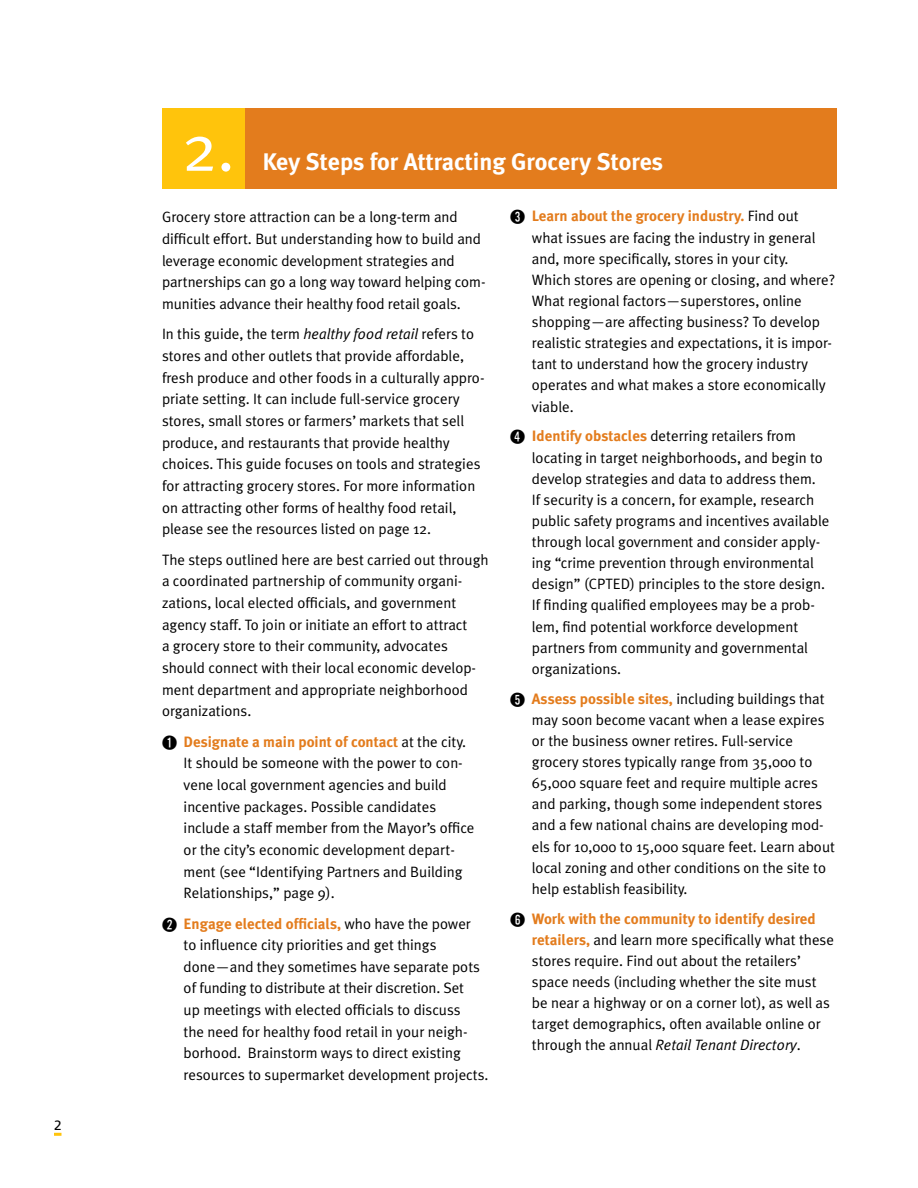
<style>
.page{position:relative;width:918px;height:1188px;background:#fff}
.page>*{position:absolute;margin:0;border:0;box-sizing:border-box;transform-origin:0 0}
.t1{font:66px "Meta Plus Normal";color:#fff}
.t2{font:700 24px "Meta Plus";color:#fff}
.t3{font:15px/21.1px "Meta Plus Normal";color:#000}
.t4{font:700 15px "Meta Plus";color:#e37c1d}
.t5{font:13.5px "Frutiger";color:#000}
.s1{font-style:italic}
.s2{font-family:"J Csm PC";font-weight:400;color:#000}
.s3{font-family:"Meta Plus Normal";font-weight:400;color:#000}
.s4{font-family:"J Csm PC"}
.s5{font-family:"Meta Plus";font-weight:700;color:#e37c1d}
</style>
<div class="page">
<svg style="left:54px;top:1133px;width:8px;height:3px"></svg>
<div style="left:244px;top:108px;width:593px;height:81px;background:#e37c1d"></div>
<div style="left:162px;top:108px;width:82px;height:81px;background:#ffc40c"></div>
<p class="t5" style="left:54px;top:1117px;width:9px">2</p>
<h1 class="t1" style="left:182px;top:110px;width:54px">2.</h1>
<h2 class="t2" style="left:262px;top:148px;width:402px">Key Steps for Attracting Grocery Stores</h2>
<p class="t3" style="left:162px;top:206px;width:325px;line-height:21.6px">Grocery store attraction can be a long-term and difficult effort. But understanding how to build and leverage economic development strategies and partnerships can go a long way toward helping com&shy;munities advance their healthy food retail goals.</p>
<p class="t3" style="left:162px;top:323px;width:324px;line-height:21.6px">In this guide, the term <span class="s1">healthy food retail</span> refers to stores and other outlets that provide affordable, fresh produce and other foods in a culturally appro&shy;priate setting. It can include full-service grocery stores, small stores or farmers’ markets that sell produce, and restaurants that provide healthy choices. This guide focuses on tools and strategies for attracting grocery stores. For more information on attracting other forms of healthy food retail, please see the resources listed on page 12.</p>
<p class="t3" style="left:162px;top:548px;width:328px;line-height:21.6px">The steps outlined here are best carried out through a coordinated partnership of community organi&shy;zations, local elected officials, and government agency staff. To join or initiate an effort to attract<br>a grocery store to their community, advocates should connect with their local economic develop&shy;ment department and appropriate neighborhood organizations.</p>
<p class="t4" style="left:162px;top:733px;width:306px"><span class="s2">➊</span> Designate a main point of contact <span class="s3">at the city.</span></p>
<p class="t3" style="left:184px;top:752px;width:293px;line-height:21.6px">It should be someone with the power to con&shy;vene local government agencies and build incentive packages. Possible candidates include a staff member from the Mayor’s office or the city’s economic development depart&shy;ment (see “Identifying Partners and Building Relationships,” page 9).</p>
<p class="t4" style="left:162px;top:915px;width:310px"><span class="s2">➋</span> Engage elected officials, <span class="s3">who have the power</span></p>
<p class="t3" style="left:184px;top:934px;width:306px;line-height:21.6px">to influence city priorities and get things done—and they sometimes have separate pots of funding to distribute at their discretion. Set<br>up meetings with elected officials to discuss<br>the need for healthy food retail in your neigh&shy;borhood. Brainstorm ways to direct existing resources to supermarket development projects.</p>
<p class="t4" style="left:510px;top:208px;width:290px"><span class="s2">➌</span> Learn about the grocery industry. <span class="s3">Find out</span></p>
<p class="t3" style="left:532px;top:227px;width:305px">what issues are facing the industry in general and, more specifically, stores in your city.<br>Which stores are opening or closing, and where?<br>What regional factors—superstores, online shopping—are affecting business? To develop realistic strategies and expectations, it is impor&shy;tant to understand how the grocery industry operates and what makes a store economically viable.</p>
<p class="t3" style="left:532px;top:425px;width:299px;text-indent:-22px"><span class="s4">➍</span> <span class="s5">Identify obstacles</span> deterring retailers from locating in target neighborhoods, and begin to develop strategies and data to address them.<br>If security is a concern, for example, research public safety programs and incentives available through local government and consider apply&shy;ing “crime prevention through environmental design” (CPTED) principles to the store design.<br>If finding qualified employees may be a prob&shy;lem, find potential workforce development partners from community and governmental organizations.</p>
<p class="t3" style="left:532px;top:688px;width:305px;text-indent:-22px"><span class="s4">➎</span> <span class="s5">Assess possible sites,</span> including buildings that may soon become vacant when a lease expires or the business owner retires. Full-service grocery stores typically range from 35,000 to 65,000 square feet and require multiple acres and parking, though some independent stores and a few national chains are developing mod&shy;els for 10,000 to 15,000 square feet. Learn about local zoning and other conditions on the site to help establish feasibility.</p>
<p class="t4" style="left:510px;top:910px;width:307px"><span class="s2">➏</span> Work with the community to identify desired</p>
<p class="t3" style="left:532px;top:929px;width:304px"><span class="s5">retailers,</span> and learn more specifically what these stores require. Find out about the retailers’ space needs (including whether the site must be near a highway or on a corner lot), as well as target demographics, often available online or through the annual <span class="s1">Retail Tenant Directory</span>.</p>
</div>
